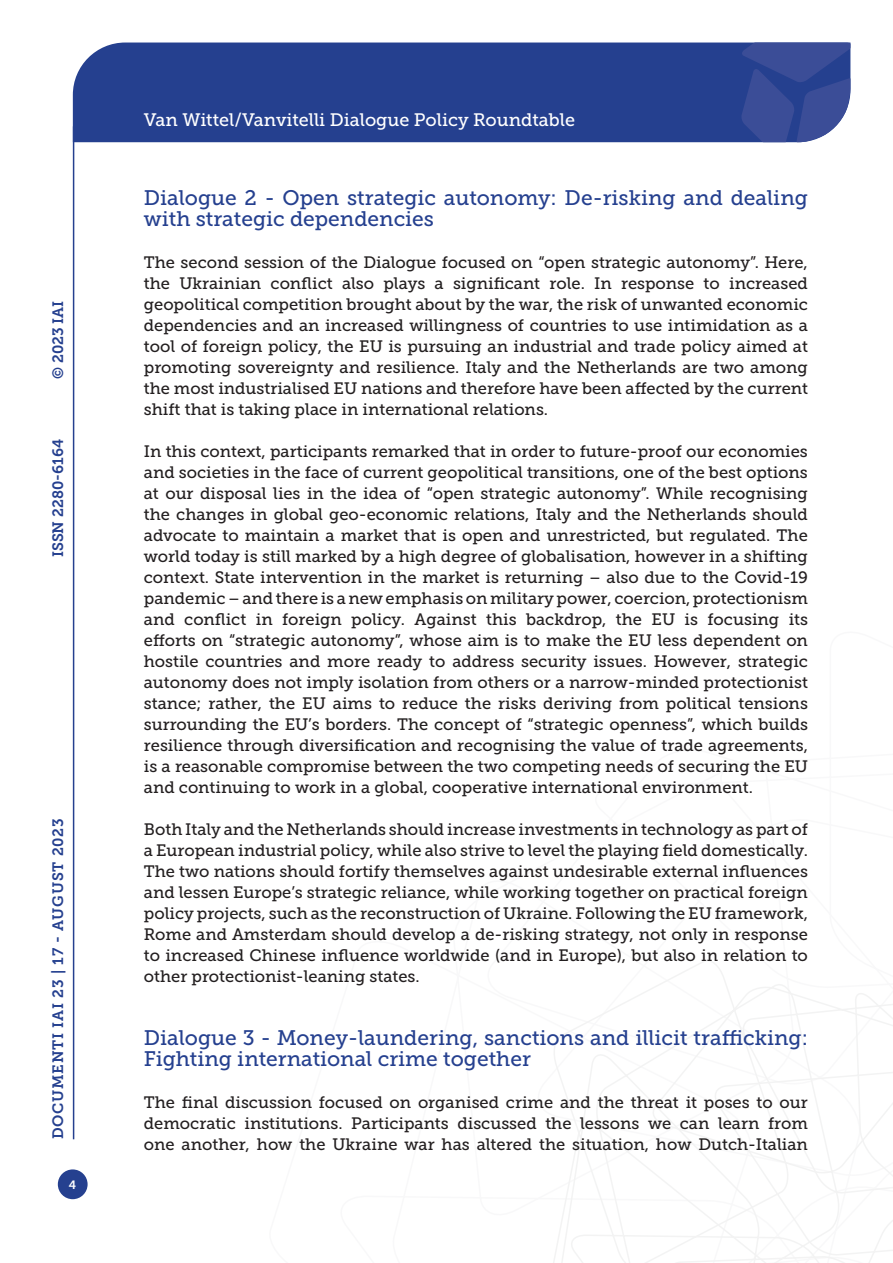
<style>
.page{position:relative;width:893px;height:1263px;background:#fff}
.page>*{position:absolute;margin:0;border:0;box-sizing:border-box;transform-origin:0 0}
.Titolo_paragrafo{font:21px/21px "Museo Slab 500";color:#25408f}
.t1{font:18px "Museo Slab 500";color:#fff}
.Testo{font:16.5px/21px "Museo Slab 500";color:#231f20;text-align:justify}
.t2{font:15px "Museo Slab 700";letter-spacing:.05em;color:#25408f}
.t3{font:15px "Museo Slab 700";color:#25408f}
.t4{font:12px "Museo Slab 700";color:#fff}
</style>
<div class="page">
<svg style="left:553px;top:960px;width:340px;height:303px"></svg>
<div style="left:73px;top:43px;width:668px;height:99px;background:#25408f"></div>
<svg style="left:741px;top:43px;width:109px;height:99px;background:#3f529a"></svg>
<div style="left:58px;top:1169px;width:30px;height:30px;background:#25408f;border-radius:50%"></div>
<hr style="left:73px;top:126px;width:1px;height:1013px;background:#25408f">
<p class="t2" style="left:50px;top:379px;width:80px;rotate:-90deg">© 2023 IAI</p>
<p class="t3" style="left:50px;top:557px;width:120px;rotate:-90deg">ISSN 2280-6164</p>
<p class="t2" style="left:50px;top:1139px;width:322px;rotate:-90deg">DOCUMENTI IAI 23 | 17 - AUGUST 2023</p>
<p class="t4" style="left:69px;top:1178px;width:9px">4</p>
<p class="t1" style="left:144px;top:110px;width:433px">Van Wittel/Vanvitelli Dialogue Policy Roundtable</p>
<p class="Titolo_paragrafo" style="left:144px;top:187px;width:666px">Dialogue 2 - Open strategic autonomy: De-risking and dealing with strategic dependencies</p>
<p class="Testo" style="left:144px;top:252px;width:666px">The second session of the Dialogue focused on “open strategic autonomy”. Here, the Ukrainian conflict also plays a significant role. In response to increased geopolitical competition brought about by the war, the risk of unwanted economic dependencies and an increased willingness of countries to use intimidation as a tool of foreign policy, the EU is pursuing an industrial and trade policy aimed at promoting sovereignty and resilience. Italy and the Netherlands are two among the most industrialised EU nations and therefore have been affected by the current shift that is taking place in international relations.</p>
<p class="Testo" style="left:144px;top:441px;width:666px">In this context, participants remarked that in order to future-proof our economies and societies in the face of current geopolitical transitions, one of the best options at our disposal lies in the idea of “open strategic autonomy”. While recognising the changes in global geo-economic relations, Italy and the Netherlands should advocate to maintain a market that is open and unrestricted, but regulated. The world today is still marked by a high degree of globalisation, however in a shifting context. State intervention in the market is returning – also due to the Covid-19 pandemic – and there is a new emphasis on military power, coercion, protectionism and conflict in foreign policy. Against this backdrop, the EU is focusing its efforts on “strategic autonomy”, whose aim is to make the EU less dependent on hostile countries and more ready to address security issues. However, strategic autonomy does not imply isolation from others or a narrow-minded protectionist stance; rather, the EU aims to reduce the risks deriving from political tensions surrounding the EU’s borders. The concept of “strategic openness”, which builds resilience through diversification and recognising the value of trade agreements, is a reasonable compromise between the two competing needs of securing the EU and continuing to work in a global, cooperative international environment.</p>
<p class="Testo" style="left:144px;top:819px;width:666px">Both Italy and the Netherlands should increase investments in technology as part of a European industrial policy, while also strive to level the playing field domestically.<br>The two nations should fortify themselves against undesirable external influences and lessen Europe’s strategic reliance, while working together on practical foreign policy projects, such as the reconstruction of Ukraine. Following the EU framework, Rome and Amsterdam should develop a de-risking strategy, not only in response to increased Chinese influence worldwide (and in Europe), but also in relation to other protectionist-leaning states.</p>
<p class="Titolo_paragrafo" style="left:144px;top:1027px;width:666px">Dialogue 3 - Money-laundering, sanctions and illicit trafficking:<br>Fighting international crime together</p>
<p class="Testo" style="left:144px;top:1092px;width:665px">The final discussion focused on organised crime and the threat it poses to our democratic institutions. Participants discussed the lessons we can learn from one another, how the Ukraine war has altered the situation, how Dutch-Italian</p>
</div>
